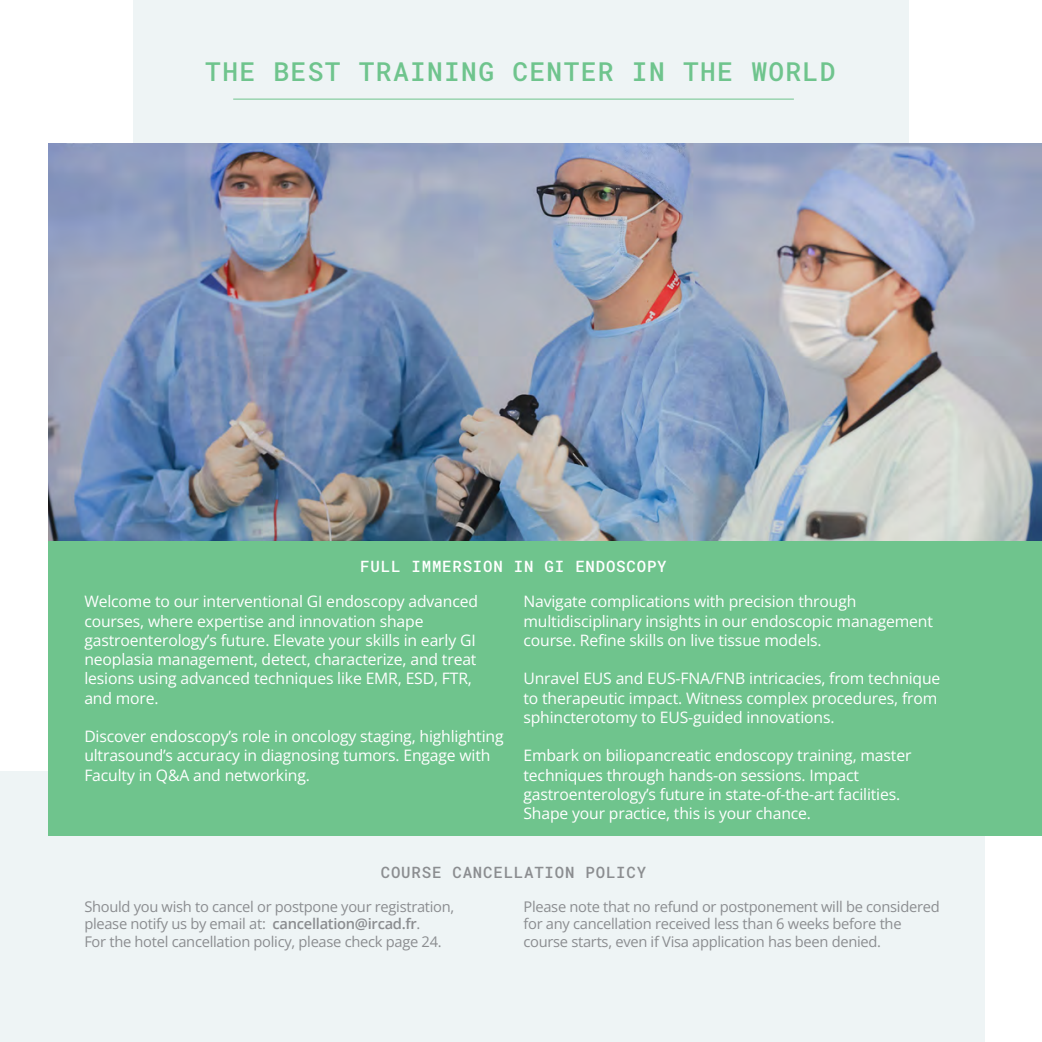
<style>
.page{position:relative;width:1042px;height:1042px;background:#fff}
.page>*{position:absolute;margin:0;border:0;box-sizing:border-box;transform-origin:0 0}
.t1{font:26.25px "Roboto Mono";letter-spacing:.05em;color:#6fc48d}
.t2{font:15.75px/19.2px "Open Sans";letter-spacing:-.01em;color:#fff}
.t3{font:15.75px "Roboto Mono";letter-spacing:.05em;color:#fff}
.t4{font:15.75px "Roboto Mono";letter-spacing:.05em;color:#8b8d90}
.t5{font:14.7px/17.5px "Open Sans";letter-spacing:-.02em;color:#8b8d90}
.s1{font-weight:600}
</style>
<div class="page">
<div style="left:0;top:771px;width:985px;height:271px;background:#eef4f5"></div>
<div style="left:133px;top:0;width:775px;height:393px;background:#eef4f5"></div>
<div style="left:48px;top:541px;width:994px;height:295px;background:#6fc48d"></div>
<hr style="left:233px;top:99px;width:561px;height:1px;background:#6fc48d">
<img style="left:48px;top:143px;width:994px;height:398px">
<h1 class="t1" style="left:205px;top:54px;width:632px">THE BEST TRAINING CENTER IN THE WORLD</h1>
<p class="t3" style="left:360px;top:556px;width:308px">FULL IMMERSION IN GI ENDOSCOPY</p>
<p class="t2" style="left:84px;top:592px;width:395px">Welcome to our interventional GI endoscopy advanced courses, where expertise and innovation shape gastroenterology’s future. Elevate your skills in early GI neoplasia management, detect, characterize, and treat lesions using advanced techniques like EMR, ESD, FTR, and more.</p>
<p class="t2" style="left:84px;top:726px;width:421px">Discover endoscopy’s role in oncology staging, highlighting ultrasound’s accuracy in diagnosing tumors. Engage with<br>Faculty in Q&amp;A and networking.</p>
<p class="t2" style="left:523px;top:591px;width:411px">Navigate complications with precision through multidisciplinary insights in our endoscopic management course. Refine skills on live tissue models.</p>
<p class="t2" style="left:523px;top:668px;width:418px">Unravel EUS and EUS-FNA/FNB intricacies, from technique to therapeutic impact. Witness complex procedures, from sphincterotomy to EUS-guided innovations.</p>
<p class="t2" style="left:523px;top:745px;width:389px">Embark on biliopancreatic endoscopy training, master techniques through hands-on sessions. Impact gastroenterology’s future in state-of-the-art facilities.<br>Shape your practice, this is your chance.</p>
<p class="t4" style="left:381px;top:861px;width:267px">COURSE CANCELLATION POLICY</p>
<p class="t5" style="left:84px;top:897px;width:371px">Should you wish to cancel or postpone your registration, please notify us by email at: <span class="s1">cancellation@ircad.fr</span>.<br>For the hotel cancellation policy, please check page 24.</p>
<p class="t5" style="left:523px;top:897px;width:418px">Please note that no refund or postponement will be considered for any cancellation received less than 6 weeks before the course starts, even if Visa application has been denied.</p>
</div>
